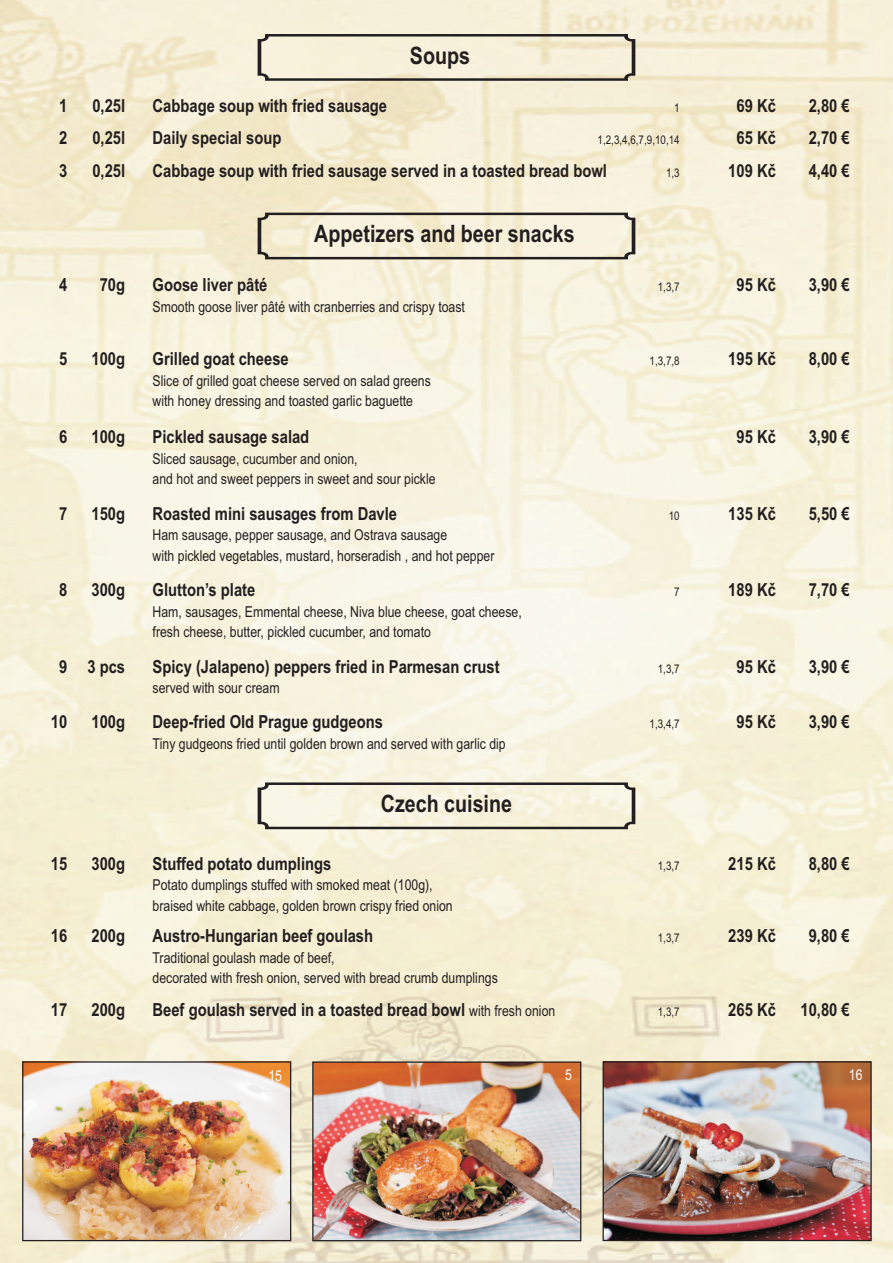
<style>
.page{position:relative;width:893px;height:1263px;background:#fff}
.page>*{position:absolute;margin:0;border:0;box-sizing:border-box;transform-origin:0 0}
.t1{font:700 24px "Arial Narrow";color:#231f20}
.t2{font:700 18px/32.7px "Arial Narrow";color:#231f20;text-align:justify}
.t3{font:15px/20.5px "Arial Narrow";color:#231f20}
.t4{font:15px "Arial Narrow";color:#fff}
.t5{font:12px "Arial Narrow";color:#231f20}
.s1{font-weight:400;font-size:15px}
</style>
<div class="page">
<svg style="left:258px;top:34px;width:377px;height:47px;background:#dcd5c2"></svg>
<svg style="left:258px;top:213px;width:377px;height:46px;background:#dfd9c5"></svg>
<svg style="left:258px;top:782px;width:377px;height:47px;background:#dedac9"></svg>
<img style="left:605px;top:1063px;width:265px;height:176px">
<img style="left:24px;top:1063px;width:265px;height:176px">
<div style="left:22px;top:1061px;width:269px;height:180px;border:1px solid #231f20"></div>
<img style="left:314px;top:1063px;width:265px;height:176px">
<div style="left:312px;top:1061px;width:269px;height:180px;border:1px solid #231f20"></div>
<div style="left:603px;top:1061px;width:269px;height:180px;border:1px solid #231f20"></div>
<h1 class="t1" style="left:410px;top:46px;width:62px">Soups</h1>
<p class="t2" style="left:59px;top:91px;width:10px">1<br>2<br>3</p>
<p class="t2" style="left:92px;top:91px;width:34px">0,25l 0,25l 0,25l</p>
<p class="t2" style="left:153px;top:91px;width:456px;text-align:left">Cabbage soup with fried sausage<br>Daily special soup<br>Cabbage soup with fried sausage served in a toasted bread bowl</p>
<p class="t5" style="left:674px;top:103px;width:7px">1</p>
<p class="t5" style="left:598px;top:135px;width:84px">1,2,3,4,6,7,9,10,14</p>
<p class="t5" style="left:666px;top:168px;width:15px">1,3</p>
<p class="t2" style="left:736px;top:91px;width:41px">69 Kè</p>
<p class="t2" style="left:809px;top:91px;width:43px">2,80 €</p>
<p class="t2" style="left:736px;top:123px;width:41px">65 Kè</p>
<p class="t2" style="left:809px;top:123px;width:43px">2,70 €</p>
<p class="t2" style="left:728px;top:156px;width:49px">109 Kè</p>
<p class="t2" style="left:809px;top:156px;width:43px">4,40 €</p>
<h1 class="t1" style="left:314px;top:225px;width:262px">Appetizers and beer snacks</h1>
<p class="t2" style="left:59px;top:270px;width:10px">4</p>
<p class="t2" style="left:100px;top:270px;width:27px">70g</p>
<p class="t2" style="left:59px;top:344px;width:10px">5</p>
<p class="t2" style="left:92px;top:344px;width:35px">100g</p>
<p class="t2" style="left:59px;top:422px;width:10px">6</p>
<p class="t2" style="left:92px;top:422px;width:35px">100g</p>
<p class="t2" style="left:153px;top:270px;width:116px">Goose liver pâté</p>
<p class="t3" style="left:153px;top:298px;width:314px">Smooth goose liver pâté with cranberries and crispy toast</p>
<p class="t2" style="left:153px;top:344px;width:138px">Grilled goat cheese</p>
<p class="t3" style="left:153px;top:371px;width:280px">Slice of grilled goat cheese served on salad greens with honey dressing and toasted garlic baguette</p>
<p class="t2" style="left:153px;top:422px;width:158px">Pickled sausage salad</p>
<p class="t5" style="left:658px;top:282px;width:23px">1,3,7</p>
<p class="t5" style="left:650px;top:356px;width:32px">1,3,7,8</p>
<p class="t2" style="left:736px;top:270px;width:41px">95 Kè</p>
<p class="t2" style="left:809px;top:270px;width:43px">3,90 €</p>
<p class="t2" style="left:728px;top:344px;width:49px">195 Kè</p>
<p class="t2" style="left:809px;top:344px;width:43px">8,00 €</p>
<p class="t2" style="left:736px;top:422px;width:41px">95 Kè</p>
<p class="t2" style="left:809px;top:422px;width:43px">3,90 €</p>
<p class="t3" style="left:153px;top:449px;width:207px">Sliced sausage, cucumber and onion,</p>
<p class="t3" style="left:153px;top:470px;width:285px">and hot and sweet peppers in sweet and sour pickle</p>
<p class="t2" style="left:59px;top:499px;width:10px">7</p>
<p class="t2" style="left:92px;top:499px;width:35px">150g</p>
<p class="t2" style="left:153px;top:499px;width:246px">Roasted mini sausages from Davle</p>
<p class="t5" style="left:669px;top:511px;width:12px">10</p>
<p class="t2" style="left:728px;top:499px;width:49px">135 Kè</p>
<p class="t2" style="left:809px;top:499px;width:43px">5,50 €</p>
<p class="t3" style="left:153px;top:526px;width:296px">Ham sausage, pepper sausage, and Ostrava sausage</p>
<p class="t3" style="left:153px;top:547px;width:343px">with pickled vegetables, mustard, horseradish , and hot pepper</p>
<p class="t2" style="left:59px;top:575px;width:10px">8</p>
<p class="t2" style="left:92px;top:575px;width:35px">300g</p>
<p class="t2" style="left:153px;top:575px;width:104px">Glutton’s plate</p>
<p class="t5" style="left:674px;top:587px;width:7px">7</p>
<p class="t2" style="left:728px;top:575px;width:49px">189 Kè</p>
<p class="t2" style="left:809px;top:575px;width:43px">7,70 €</p>
<p class="t3" style="left:153px;top:603px;width:371px">Ham, sausages, Emmental cheese, Niva blue cheese, goat cheese,</p>
<p class="t3" style="left:153px;top:623px;width:280px">fresh cheese, butter, pickled cucumber, and tomato</p>
<p class="t2" style="left:59px;top:652px;width:10px">9</p>
<p class="t2" style="left:51px;top:707px;width:18px">10</p>
<p class="t2" style="left:87px;top:652px;width:39px">3 pcs</p>
<p class="t2" style="left:92px;top:707px;width:35px">100g</p>
<p class="t2" style="left:153px;top:652px;width:349px">Spicy (Jalapeno) peppers fried in Parmesan crust</p>
<p class="t2" style="left:153px;top:707px;width:232px">Deep-fried Old Prague gudgeons</p>
<p class="t3" style="left:153px;top:679px;width:129px">served with sour cream</p>
<p class="t5" style="left:658px;top:664px;width:23px">1,3,7</p>
<p class="t5" style="left:650px;top:719px;width:32px">1,3,4,7</p>
<p class="t2" style="left:736px;top:652px;width:41px">95 Kè</p>
<p class="t2" style="left:809px;top:652px;width:43px">3,90 €</p>
<p class="t2" style="left:736px;top:707px;width:41px">95 Kè</p>
<p class="t2" style="left:809px;top:707px;width:43px">3,90 €</p>
<p class="t3" style="left:153px;top:734px;width:355px">Tiny gudgeons fried until golden brown and served with garlic dip</p>
<h1 class="t1" style="left:381px;top:794px;width:133px">Czech cuisine</h1>
<p class="t2" style="left:51px;top:849px;width:18px">15</p>
<p class="t2" style="left:92px;top:849px;width:35px">300g</p>
<p class="t2" style="left:153px;top:849px;width:180px">Stuffed potato dumplings</p>
<p class="t5" style="left:658px;top:861px;width:23px">1,3,7</p>
<p class="t2" style="left:728px;top:849px;width:49px">215 Kè</p>
<p class="t2" style="left:809px;top:849px;width:43px">8,80 €</p>
<p class="t3" style="left:153px;top:876px;width:302px">Potato dumplings stuffed with smoked meat (100g), braised white cabbage, golden brown crispy fried onion</p>
<p class="t2" style="left:51px;top:921px;width:18px">16</p>
<p class="t2" style="left:92px;top:921px;width:35px">200g</p>
<p class="t2" style="left:153px;top:921px;width:222px">Austro-Hungarian beef goulash</p>
<p class="t5" style="left:658px;top:933px;width:23px">1,3,7</p>
<p class="t2" style="left:728px;top:921px;width:49px">239 Kè</p>
<p class="t2" style="left:809px;top:921px;width:43px">9,80 €</p>
<p class="t3" style="left:153px;top:948px;width:184px">Traditional goulash made of beef,</p>
<p class="t2" style="left:51px;top:995px;width:18px">17</p>
<p class="t2" style="left:92px;top:995px;width:35px">200g</p>
<p class="t3" style="left:153px;top:969px;width:347px">decorated with fresh onion, served with bread crumb dumplings</p>
<p class="t2" style="left:153px;top:995px;width:404px">Beef goulash served in a toasted bread bowl <span class="s1">with fresh onion</span></p>
<p class="t5" style="left:658px;top:1007px;width:23px">1,3,7</p>
<p class="t2" style="left:728px;top:995px;width:49px">265 Kè</p>
<p class="t2" style="left:800px;top:995px;width:51px">10,80 €</p>
<p class="t4" style="left:268px;top:1070px;width:15px">15</p>
<p class="t4" style="left:565px;top:1069px;width:8px">5</p>
<p class="t4" style="left:849px;top:1069px;width:15px">16</p>
</div>
